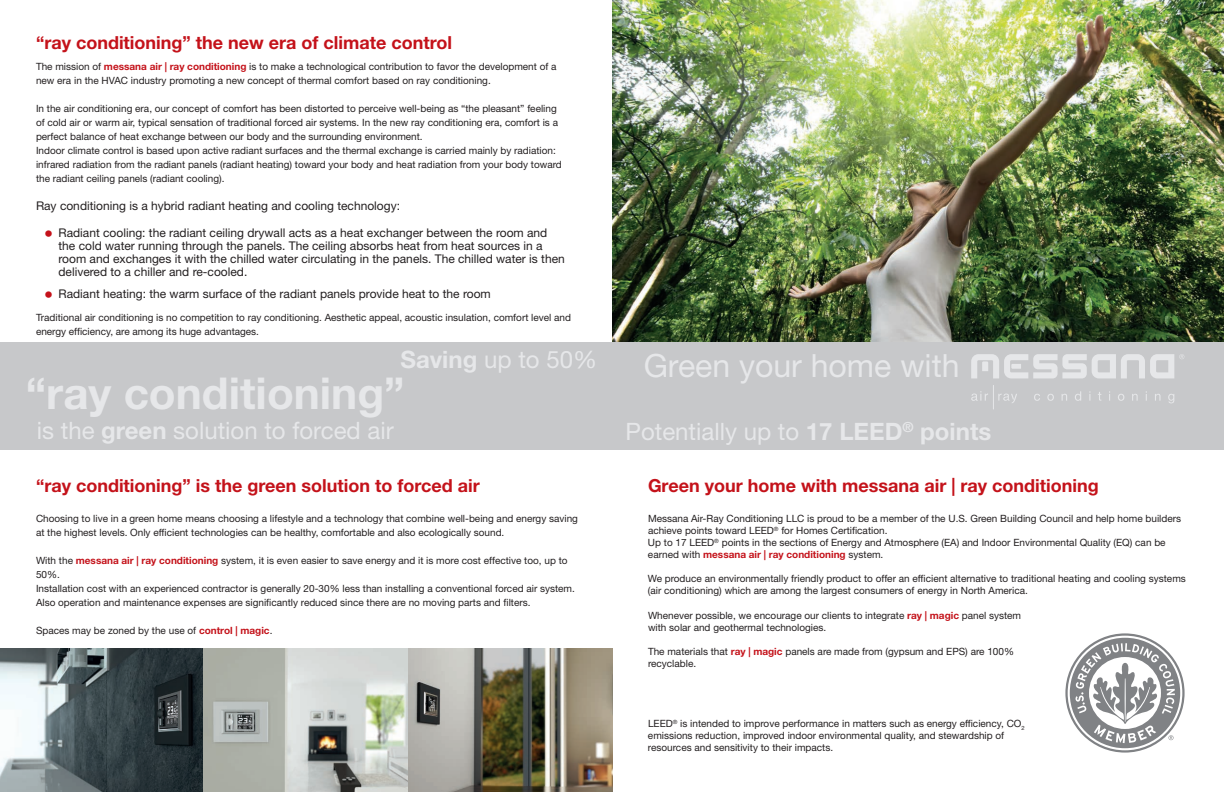
<style>
.page{position:relative;width:1224px;height:792px;background:#fff}
.page>*{position:absolute;margin:0;border:0;box-sizing:border-box;transform-origin:0 0}
.t1{font:700 44px "Helvetica Neue LT Std";color:#e6e7e9}
.t2{font:32px "Helvetica Neue LT Std";color:#e6e7e9}
.t3{font:24px "Helvetica Neue LT Std";color:#e6e7e9}
.t4{font:700 18px "Helvetica Neue LT Std";color:#c4121a}
.t5{font:12px/13px "Helvetica Neue LT Std";color:#231f20}
.t6{font:10px/14px "Helvetica Neue LT Std";color:#231f20}
.s1{font-weight:700;color:#c4121a}
.s2{font-size:18px;color:#c4121a}
.s3{font-weight:700}
</style>
<div class="page">
<div style="left:0;top:342px;width:1224px;height:108px;background:#c7c8ca"></div>
<img style="left:612px;top:0;width:612px;height:342px">
<img style="left:0;top:648px;width:613px;height:144px">
<svg style="left:971px;top:354px;width:213px;height:24px"></svg>
<svg style="left:971px;top:385px;width:46px;height:24px"></svg>
<svg style="left:1034px;top:394px;width:6px;height:7px"></svg>
<svg style="left:1047px;top:394px;width:7px;height:7px"></svg>
<svg style="left:1062px;top:394px;width:5px;height:7px"></svg>
<svg style="left:1075px;top:391px;width:6px;height:10px"></svg>
<svg style="left:1098px;top:392px;width:3px;height:9px"></svg>
<svg style="left:1118px;top:394px;width:6px;height:7px"></svg>
<svg style="left:1132px;top:394px;width:6px;height:7px"></svg>
<svg style="left:1155px;top:394px;width:6px;height:7px"></svg>
<svg style="left:1168px;top:394px;width:6px;height:9px"></svg>
<svg style="left:1065px;top:633px;width:120px;height:120px"></svg>
<h3 class="t4" style="left:36px;top:31px;width:418px">“ray conditioning” the new era of climate control</h3>
<p class="t6" style="left:36px;top:59px;width:522px">The mission of <span class="s1">messana air | ray conditioning</span> is to make a technological contribution to favor the development of a new era in the HVAC industry promoting a new concept of thermal comfort based on ray conditioning.</p>
<p class="t6" style="left:36px;top:101px;width:527px">In the air conditioning era, our concept of comfort has been distorted to perceive well-being as “the pleasant” feeling of cold air or warm air, typical sensation of traditional forced air systems. In the new ray conditioning era, comfort is a perfect balance of heat exchange between our body and the surrounding environment.<br>Indoor climate control is based upon active radiant surfaces and the thermal exchange is carried mainly by radiation: infrared radiation from the radiant panels (radiant heating) toward your body and heat radiation from your body toward the radiant ceiling panels (radiant cooling).</p>
<p class="t5" style="left:36px;top:199px;width:366px">Ray conditioning is a hybrid radiant heating and cooling technology:</p>
<p class="t5" style="left:58px;top:226px;width:508px;text-indent:-14px"><span class="s2">•</span> Radiant cooling: the radiant ceiling drywall acts as a heat exchanger between the room and the cold water running through the panels. The ceiling absorbs heat from heat sources in a room and exchanges it with the chilled water circulating in the panels. The chilled water is then delivered to a chiller and re-cooled.</p>
<p class="t5" style="left:44px;top:287px;width:448px"><span class="s2">•</span> Radiant heating: the warm surface of the radiant panels provide heat to the room</p>
<p class="t6" style="left:36px;top:310px;width:537px">Traditional air conditioning is no competition to ray conditioning. Aesthetic appeal, acoustic insulation, comfort level and energy efficiency, are among its huge advantages.</p>
<h3 class="t3" style="left:400px;top:345px;width:198px"><span class="s3">Saving</span> up to 50%</h3>
<h1 class="t1" style="left:26px;top:367px;width:380px">“ray conditioning”</h1>
<h3 class="t3" style="left:37px;top:417px;width:358px">is the <span class="s3">green</span> solution to forced air</h3>
<h3 class="t4" style="left:36px;top:475px;width:445px">“ray conditioning” is the green solution to forced air</h3>
<p class="t6" style="left:36px;top:512px;width:544px">Choosing to live in a green home means choosing a lifestyle and a technology that combine well-being and energy saving at the highest levels. Only efficient technologies can be healthy, comfortable and also ecologically sound.</p>
<p class="t6" style="left:36px;top:554px;width:540px">With the <span class="s1">messana air | ray conditioning</span> system, it is even easier to save energy and it is more cost effective too, up to 50%.<br>Installation cost with an experienced contractor is generally 20-30% less than installing a conventional forced air system.<br>Also operation and maintenance expenses are significantly reduced since there are no moving parts and filters.</p>
<p class="t6" style="left:36px;top:624px;width:238px">Spaces may be zoned by the use of <span class="s1">control | magic</span>.</p>
<h2 class="t2" style="left:644px;top:347px;width:317px">Green your home with</h2>
<h3 class="t3" style="left:626px;top:417px;width:367px">Potentially up to <span class="s3">17 LEED</span><sup>®</sup> <span class="s3">points</span></h3>
<h3 class="t4" style="left:648px;top:475px;width:452px">Green your home with messana air | ray conditioning</h3>
<p class="t6" style="left:648px;top:513px;width:535px;line-height:12px">Messana Air-Ray Conditioning LLC is proud to be a member of the U.S. Green Building Council and help home builders achieve points toward LEED<sup>®</sup> for Homes Certification.<br>Up to 17 LEED<sup>®</sup> points in the sections of Energy and Atmosphere (EA) and Indoor Environmental Quality (EQ) can be earned with <span class="s1">messana air | ray conditioning</span> system.</p>
<p class="t6" style="left:648px;top:573px;width:539px;line-height:12px">We produce an environmentally friendly product to offer an efficient alternative to traditional heating and cooling systems (air conditioning) which are among the largest consumers of energy in North America.</p>
<p class="t6" style="left:648px;top:609px;width:375px;line-height:12px">Whenever possible, we encourage our clients to integrate <span class="s1">ray | magic</span> panel system with solar and geothermal technologies.</p>
<p class="t6" style="left:648px;top:645px;width:368px;line-height:12px">The materials that <span class="s1">ray | magic</span> panels are made from (gypsum and EPS) are 100% recyclable.</p>
<p class="t6" style="left:648px;top:717px;width:378px;line-height:12px">LEED<sup>®</sup> is intended to improve performance in matters such as energy efficiency, CO<sub>2 </sub>emissions reduction, improved indoor environmental quality, and stewardship of resources and sensitivity to their impacts.</p>
</div>
